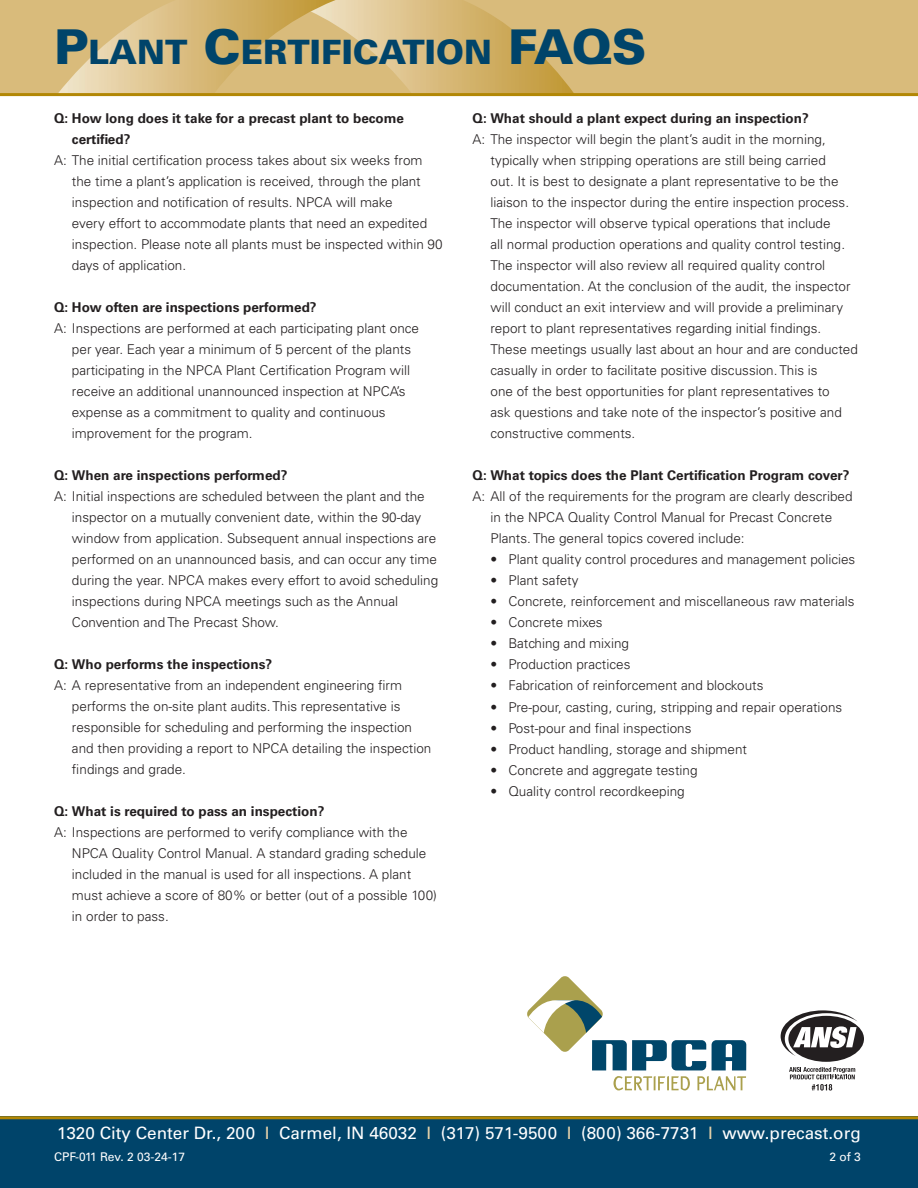
<style>
.page{position:relative;width:918px;height:1188px;background:#fff}
.page>*{position:absolute;margin:0;border:0;box-sizing:border-box;transform-origin:0 0}
.t1{font:900 33.6px "Univers LT Std";color:#00446a}
.t2{font:17.1px "Univers LT Std";color:#fff}
.t3{font:300 13.5px/21px "Univers LT Std";color:#231f20}
.t4{font:700 13.5px/21px "Univers LT Std";color:#231f20}
.t5{font:12px "Univers LT Std";color:#fff}
.s1{font-size:48px}
.s2{color:#e8d3aa}
</style>
<div class="page">
<svg style="left:712px;top:1040px;width:34px;height:30px"></svg>
<svg style="left:613px;top:1076px;width:77px;height:14px"></svg>
<svg style="left:697px;top:1076px;width:49px;height:14px"></svg>
<svg style="left:527px;top:976px;width:179px;height:94px"></svg>
<div style="left:788px;top:1016px;width:76px;height:46px;background:#231f20;border-radius:50%"></div>
<svg style="left:781px;top:1010px;width:77px;height:46px"></svg>
<svg style="left:789px;top:1067px;width:66px;height:24px"></svg>
<div style="left:0;top:1116px;width:918px;height:72px;background:#00446a"></div>
<hr style="left:0;top:1116px;width:918px;height:3px;background:#b28705">
<div style="left:0;top:0;width:918px;height:94px;background:#d9bb7b"></div>
<svg style="left:58px;top:0;width:516px;height:93px"></svg>
<hr style="left:0;top:93px;width:918px;height:3px;background:#b28705">
<h1 class="t1" style="left:54px;top:31px;width:594px"><span class="s1">P</span>LANT <span class="s1">C</span>ERTIFICATION <span class="s1">FAQS</span></h1>
<p class="t4" style="left:72px;top:108px;width:334px;text-indent:-18px">Q: How long does it take for a precast plant to become certified?</p>
<p class="t3" style="left:72px;top:150px;width:372px;text-indent:-18px">A: The initial certification process takes about six weeks from the time a plant’s application is received, through the plant inspection and notification of results. NPCA will make<br>every effort to accommodate plants that need an expedited inspection. Please note all plants must be inspected within 90 days of application.</p>
<p class="t4" style="left:54px;top:297px;width:264px">Q: How often are inspections performed?</p>
<p class="t3" style="left:72px;top:318px;width:349px;text-indent:-18px">A: Inspections are performed at each participating plant once per year. Each year a minimum of 5 percent of the plants participating in the NPCA Plant Certification Program will receive an additional unannounced inspection at NPCA’s expense as a commitment to quality and continuous improvement for the program.</p>
<p class="t4" style="left:54px;top:465px;width:235px">Q: When are inspections performed?</p>
<p class="t3" style="left:72px;top:486px;width:368px;text-indent:-18px">A: Initial inspections are scheduled between the plant and the inspector on a mutually convenient date, within the 90-day window from application. Subsequent annual inspections are performed on an unannounced basis, and can occur any time during the year. NPCA makes every effort to avoid scheduling inspections during NPCA meetings such as the Annual Convention and The Precast Show.</p>
<p class="t4" style="left:54px;top:654px;width:220px">Q: Who performs the inspections?</p>
<p class="t3" style="left:72px;top:675px;width:361px;text-indent:-18px">A: A representative from an independent engineering firm performs the on-site plant audits. This representative is responsible for scheduling and performing the inspection and then providing a report to NPCA detailing the inspection findings and grade.</p>
<p class="t4" style="left:54px;top:801px;width:272px">Q: What is required to pass an inspection?</p>
<p class="t3" style="left:72px;top:822px;width:366px;text-indent:-18px">A: Inspections are performed to verify compliance with the NPCA Quality Control Manual. A standard grading schedule included in the manual is used for all inspections. A plant must achieve a score of 80% or better (out of a possible 100) in order to pass.</p>
<p class="t4" style="left:472px;top:108px;width:338px">Q: What should a plant expect during an inspection?</p>
<p class="t3" style="left:490px;top:129px;width:369px;text-indent:-18px">A: The inspector will begin the plant’s audit in the morning, typically when stripping operations are still being carried<br>out. It is best to designate a plant representative to be the liaison to the inspector during the entire inspection process.<br>The inspector will observe typical operations that include<br>all normal production operations and quality control testing.<br>The inspector will also review all required quality control documentation. At the conclusion of the audit, the inspector will conduct an exit interview and will provide a preliminary report to plant representatives regarding initial findings.<br>These meetings usually last about an hour and are conducted casually in order to facilitate positive discussion. This is<br>one of the best opportunities for plant representatives to<br>ask questions and take note of the inspector’s positive and constructive comments.</p>
<p class="t4" style="left:472px;top:465px;width:379px">Q: What topics does the Plant Certification Program cover?</p>
<p class="t3" style="left:490px;top:486px;width:364px;text-indent:-18px">A: All of the requirements for the program are clearly described in the NPCA Quality Control Manual for Precast Concrete<br>Plants. The general topics covered include:</p>
<p class="t3" style="left:490px;top:549px;width:366px">• Plant quality control procedures and management policies</p>
<p class="t3" style="left:490px;top:570px;width:90px">• Plant safety</p>
<p class="t3" style="left:490px;top:591px;width:366px">• Concrete, reinforcement and miscellaneous raw materials</p>
<p class="t3" style="left:490px;top:612px;width:114px">• Concrete mixes</p>
<p class="t3" style="left:490px;top:633px;width:140px">• Batching and mixing</p>
<p class="t3" style="left:490px;top:654px;width:141px">• Production practices</p>
<p class="t3" style="left:490px;top:675px;width:275px">• Fabrication of reinforcement and blockouts</p>
<p class="t3" style="left:490px;top:696px;width:353px">• Pre-pour, casting, curing, stripping and repair operations</p>
<p class="t3" style="left:490px;top:717px;width:203px">• Post-pour and final inspections</p>
<p class="t3" style="left:490px;top:738px;width:258px">• Product handling, storage and shipment</p>
<p class="t3" style="left:490px;top:759px;width:209px">• Concrete and aggregate testing</p>
<p class="t3" style="left:490px;top:780px;width:196px">• Quality control recordkeeping</p>
<p class="t2" style="left:57px;top:1123px;width:805px">1320 City Center Dr., 200 <span class="s2">I</span> Carmel, IN 46032 <span class="s2">I</span> (317) 571-9500 <span class="s2">I</span> (800) 366-7731 <span class="s2">I</span> www.precast.org</p>
<p class="t5" style="left:54px;top:1149px;width:133px">CPF-011 Rev. 2 03-24-17</p>
<p class="t5" style="left:830px;top:1149px;width:33px">2 of 3</p>
</div>
